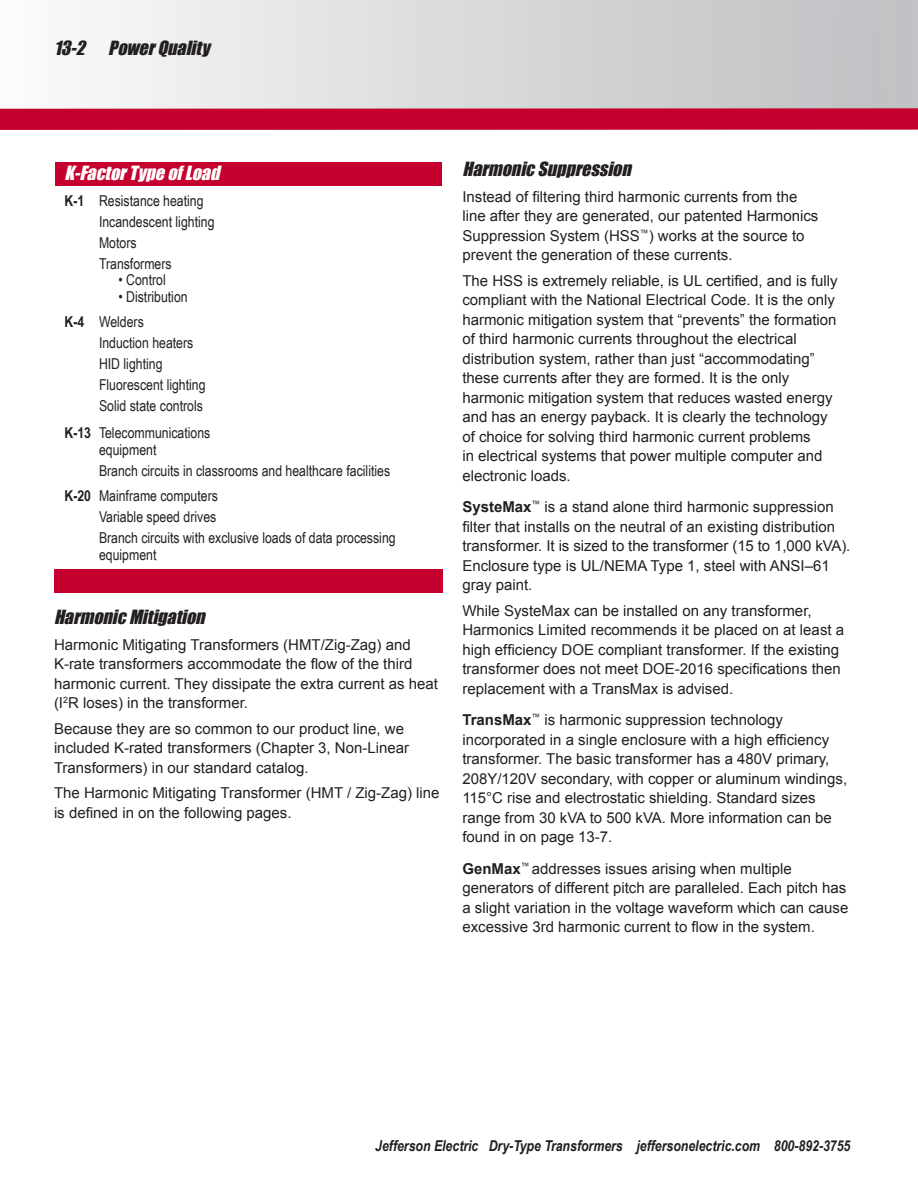
<style>
.page{position:relative;width:918px;height:1188px;background:#fff}
.page>*{position:absolute;margin:0;border:0;box-sizing:border-box;transform-origin:0 0}
.t1{font:italic 18px "Impact";color:#231f20}
.t2{font:italic 18px "Impact";color:#fff}
.t3{font:15px/19.5px "Arial";color:#231f20}
.t4{font:15px/21px "Arial Narrow";color:#231f20}
.t5{font:italic 700 15px "Arial Narrow";color:#231f20}
.s1{font-weight:700}
</style>
<div class="page">
<div style="left:0;top:0;width:918px;height:117px;background:linear-gradient(to right,#fafafb,#bdbec1)"></div>
<svg style="left:0;top:97px;width:918px;height:33px;background:#cd4e6c"></svg>
<div style="left:56px;top:162px;width:386px;height:24px;background:#c5002e"></div>
<div style="left:54px;top:569px;width:388px;height:24px;background:#c5002e"></div>
<p class="t1" style="left:54px;top:34px;width:38px">13-2</p>
<p class="t1" style="left:108px;top:34px;width:108px">PowerQuality</p>
<p class="t2" style="left:64px;top:159px;width:162px">K-FactorTypeofLoad</p>
<p class="t4" style="left:99px;top:190px;width:117px;text-indent:-34px"><span class="s1">K-1</span> Resistance heating<br>Incandescent lighting<br>Motors<br>Transformers</p>
<p class="t4" style="left:118px;top:269px;width:49px">• Control</p>
<p class="t4" style="left:64px;top:283px;width:125px;line-height:25.5px;text-indent:54px">• Distribution<br><span class="s1">K-4</span> Welders</p>
<p class="t4" style="left:99px;top:332px;width:108px">Induction heaters<br>HID lighting<br>Fluorescent lighting<br>Solid state controls</p>
<p class="t4" style="left:99px;top:424px;width:113px;line-height:16.5px;text-indent:-34px"><span class="s1">K-13</span> Telecommunications equipment</p>
<p class="t4" style="left:65px;top:457px;width:327px;line-height:25.5px;text-indent:34px">Branch circuits in classrooms and healthcare facilities<br><span class="s1">K-20</span> Mainframe computers</p>
<p class="t4" style="left:99px;top:506px;width:298px">Variable speed drives<br>Branch circuits with exclusive loads of data processing</p>
<p class="t4" style="left:99px;top:544px;width:59px">equipment</p>
<p class="t1" style="left:54px;top:603px;width:158px">HarmonicMitigation</p>
<p class="t3" style="left:54px;top:635px;width:386px">Harmonic Mitigating Transformers (HMT/Zig-Zag) and K-rate transformers accommodate the flow of the third harmonic current. They dissipate the extra current as heat (I<sup>2</sup>R loses) in the transformer.</p>
<p class="t3" style="left:54px;top:719px;width:357px">Because they are so common to our product line, we included K-rated transformers (Chapter 3, Non-Linear<br>Transformers) in our standard catalog.</p>
<p class="t3" style="left:54px;top:784px;width:387px">The Harmonic Mitigating Transformer (HMT / Zig-Zag) line is defined in on the following pages.</p>
<p class="t1" style="left:462px;top:155px;width:176px">HarmonicSuppression</p>
<p class="t3" style="left:462px;top:187px;width:358px">Instead of filtering third harmonic currents from the line after they are generated, our patented Harmonics Suppression System (HSS<sup>™</sup>) works at the source to prevent the generation of these currents.</p>
<p class="t3" style="left:462px;top:271px;width:377px">The HSS is extremely reliable, is UL certified, and is fully compliant with the National Electrical Code. It is the only harmonic mitigation system that “prevents” the formation of third harmonic currents throughout the electrical distribution system, rather than just “accommodating” these currents after they are formed. It is the only harmonic mitigation system that reduces wasted energy and has an energy payback. It is clearly the technology of choice for solving third harmonic current problems<br>in electrical systems that power multiple computer and electronic loads.</p>
<p class="t3" style="left:462px;top:497px;width:390px"><span class="s1">SysteMax</span><sup>™</sup> is a stand alone third harmonic suppression filter that installs on the neutral of an existing distribution transformer. It is sized to the transformer (15 to 1,000 kVA).<br>Enclosure type is UL/NEMA Type 1, steel with ANSI–61 gray paint.</p>
<p class="t3" style="left:462px;top:601px;width:383px">While SysteMax can be installed on any transformer, Harmonics Limited recommends it be placed on at least a high efficiency DOE compliant transformer. If the existing transformer does not meet DOE-2016 specifications then replacement with a TransMax is advised.</p>
<p class="t3" style="left:462px;top:710px;width:386px"><span class="s1">TransMax</span><sup>™</sup> is harmonic suppression technology incorporated in a single enclosure with a high efficiency transformer. The basic transformer has a 480V primary, 208Y/120V secondary, with copper or aluminum windings, 115°C rise and electrostatic shielding. Standard sizes range from 30 kVA to 500 kVA. More information can be found in on page 13-7.</p>
<p class="t3" style="left:462px;top:859px;width:387px"><span class="s1">GenMax</span><sup>™</sup> addresses issues arising when multiple generators of different pitch are paralleled. Each pitch has a slight variation in the voltage waveform which can cause excessive 3rd harmonic current to flow in the system.</p>
<p class="t5" style="left:375px;top:1135px;width:477px">Jefferson Electric Dry-Type Transformers jeffersonelectric.com 800-892-3755</p>
</div>
